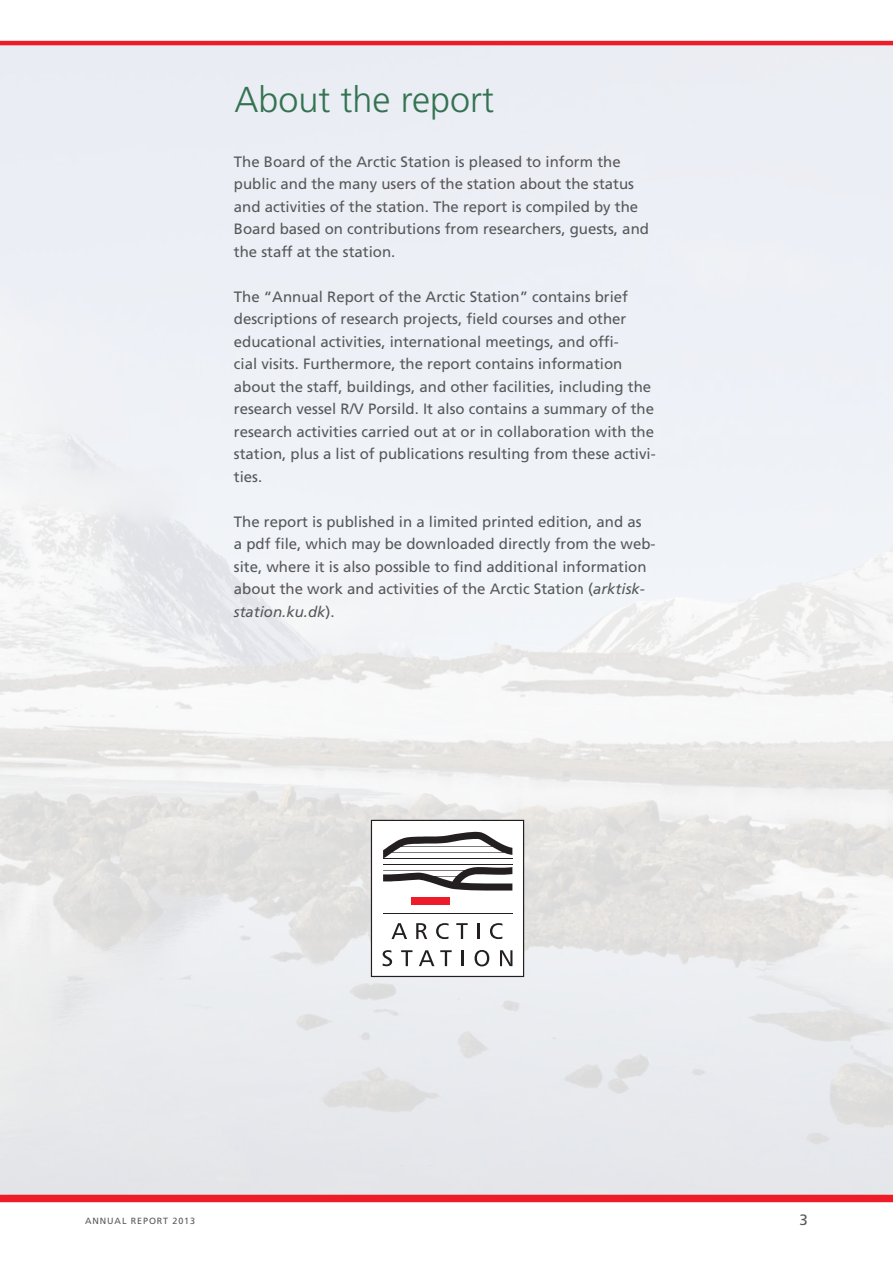
<style>
.page{position:relative;width:893px;height:1263px;background:#fff}
.page>*{position:absolute;margin:0;border:0;box-sizing:border-box;transform-origin:0 0}
.Overskrift{font:300 36px "Frutiger LT Std";color:#347352}
.Brød{font:15px/22.5px "Frutiger LT Std";color:#57585a}
.t1{font:9px "Frutiger LT Std";letter-spacing:.1em;color:#57585a}
.s1{font-style:italic}
</style>
<div class="page">
<div style="left:0;top:1195px;width:893px;height:7px;background:#ee1c28"></div>
<hr style="left:0;top:41px;width:893px;height:4px;background:#ee1c28">
<hr style="left:383px;top:858px;width:129px;height:1px;background:#231f20">
<hr style="left:383px;top:864px;width:129px;height:1px;background:#231f20">
<svg style="left:383px;top:867px;width:129px;height:23px"></svg>
<hr style="left:383px;top:913px;width:129px;height:1px;background:#231f20">
<div style="left:411px;top:897px;width:38px;height:7px;background:#ee1c28"></div>
<svg style="left:383px;top:832px;width:129px;height:26px"></svg>
<svg style="left:391px;top:923px;width:16px;height:16px"></svg>
<svg style="left:416px;top:923px;width:11px;height:16px"></svg>
<svg style="left:436px;top:923px;width:13px;height:16px"></svg>
<svg style="left:456px;top:923px;width:12px;height:16px"></svg>
<svg style="left:477px;top:923px;width:2px;height:16px"></svg>
<svg style="left:490px;top:923px;width:12px;height:16px"></svg>
<svg style="left:383px;top:950px;width:9px;height:16px"></svg>
<svg style="left:401px;top:950px;width:11px;height:16px"></svg>
<svg style="left:419px;top:950px;width:15px;height:16px"></svg>
<svg style="left:440px;top:950px;width:12px;height:16px"></svg>
<svg style="left:462px;top:950px;width:2px;height:16px"></svg>
<svg style="left:475px;top:950px;width:14px;height:16px"></svg>
<svg style="left:500px;top:950px;width:12px;height:16px"></svg>
<div style="left:371px;top:820px;width:153px;height:157px;border:1px solid #231f20"></div>
<p class="Overskrift" style="left:235px;top:79px;width:261px">About the report</p>
<p class="Brød" style="left:234px;top:150px;width:417px">The Board of the Arctic Station is pleased to inform the public and the many users of the station about the status and activities of the station. The report is compiled by the Board based on contributions from researchers, guests, and the staff at the station.</p>
<p class="Brød" style="left:234px;top:285px;width:423px">The “Annual Report of the Arctic Station” contains brief descriptions of research projects, field courses and other educational activities, international meetings, and offi-<br>cial visits. Furthermore, the report contains information about the staff, buildings, and other facilities, including the research vessel R/V Porsild. It also contains a summary of the research activities carried out at or in collaboration with the station, plus a list of publications resulting from these activi&shy;ties.</p>
<p class="Brød" style="left:234px;top:510px;width:423px">The report is published in a limited printed edition, and as<br>a pdf file, which may be downloaded directly from the web&shy;site, where it is also possible to find additional information about the work and activities of the Arctic Station (<span class="s1">arktisk&shy;station.ku.dk</span>).</p>
<p class="t1" style="left:85px;top:1216px;width:112px">ANNUAL REPORT 2013</p>
<p class="Brød" style="left:800px;top:1208px;width:10px">3</p>
</div>
